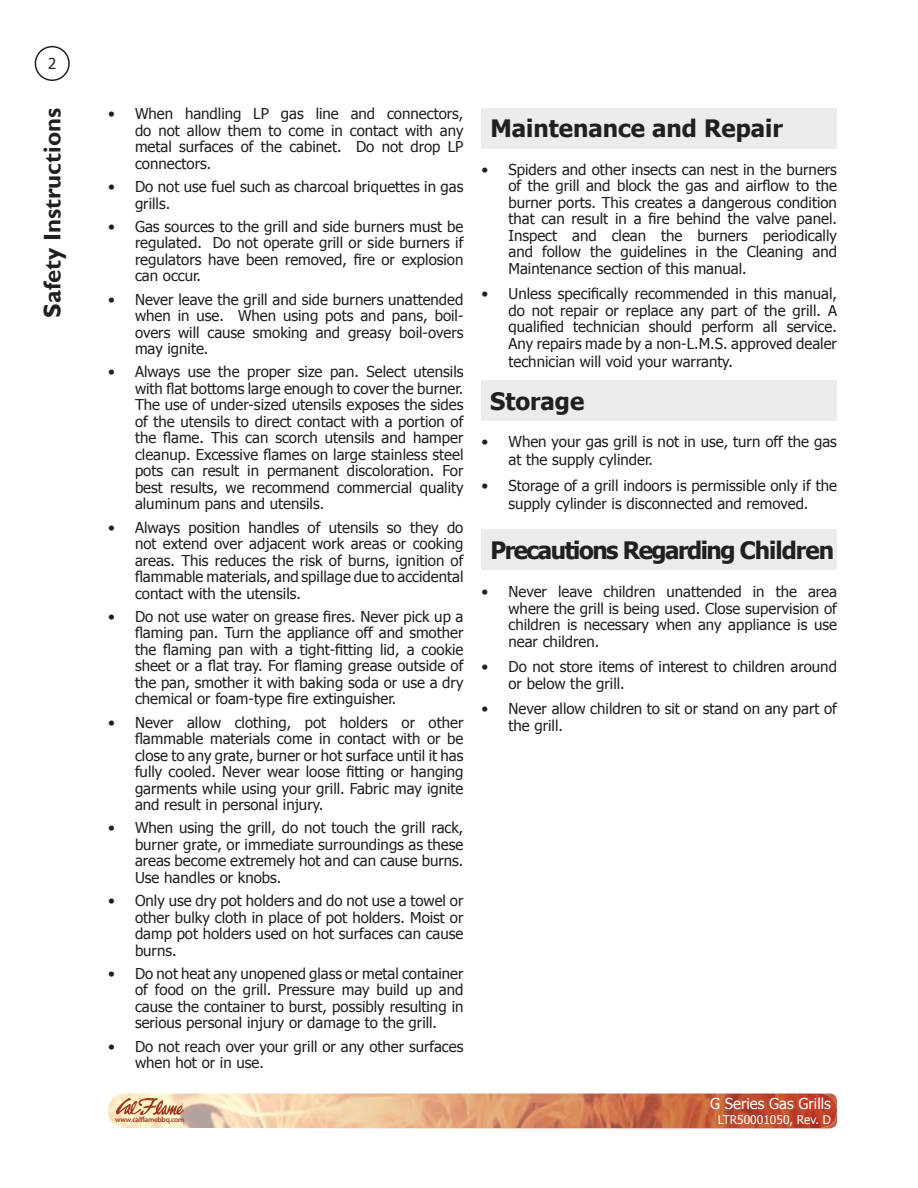
<style>
.page{position:relative;width:918px;height:1188px;background:#fff}
.page>*{position:absolute;margin:0;border:0;box-sizing:border-box;transform-origin:0 0}
.t1{font:700 24px "Tahoma";letter-spacing:-.06em;color:#231f20}
.t2{font:700 24px "Tahoma";color:#231f20}
.t3{font:700 24px "Gill Sans";color:#231f20}
.t4{font:15px/16.5px "Tahoma";color:#231f20;text-align:justify}
.t5{font:15px "Tahoma";color:#fff}
.t6{font:12px "Tahoma";color:#fff}
.t7{font:600 7.35px "Myriad Pro";letter-spacing:-.03em;color:#9e3a21}
</style>
<div class="page">
<svg style="left:108px;top:1094px;width:729px;height:34px;background:#db9a76"></svg>
<svg style="left:35px;top:46px;width:35px;height:35px"></svg>
<div style="left:482px;top:108px;width:355px;height:40px;background:#ececee"></div>
<div style="left:482px;top:380px;width:355px;height:41px;background:#ececee"></div>
<div style="left:482px;top:529px;width:355px;height:41px;background:#ececee"></div>
<p class="t4" style="left:48px;top:54px;width:10px">2</p>
<h1 class="t3" style="left:38px;top:318px;width:211px;rotate:-90deg">Safety Instructions</h1>
<p class="t4" style="left:135px;top:105px;width:330px;text-indent:-27px">• When handling LP gas line and connectors, do not allow them to come in contact with any metal surfaces of the cabinet. Do not drop LP connectors.</p>
<p class="t4" style="left:135px;top:178px;width:330px;text-indent:-27px">• Do not use fuel such as charcoal briquettes in gas grills.</p>
<p class="t4" style="left:135px;top:218px;width:330px;text-indent:-27px">• Gas sources to the grill and side burners must be regulated. Do not operate grill or side burners if regulators have been removed, fire or explosion can occur.</p>
<p class="t4" style="left:135px;top:290px;width:330px;text-indent:-27px">• Never leave the grill and side burners unattended when in use. When using pots and pans, boil&shy;overs will cause smoking and greasy boil-overs may ignite.</p>
<p class="t4" style="left:135px;top:363px;width:330px;text-indent:-27px">• Always use the proper size pan. Select utensils with flat bottoms large enough to cover the burner.<br>The use of under-sized utensils exposes the sides of the utensils to direct contact with a portion of the flame. This can scorch utensils and hamper cleanup. Excessive flames on large stainless steel pots can result in permanent discoloration. For best results, we recommend commercial quality aluminum pans and utensils.</p>
<p class="t4" style="left:135px;top:518px;width:330px;text-indent:-27px">• Always position handles of utensils so they do not extend over adjacent work areas or cooking areas. This reduces the risk of burns, ignition of flammable materials, and spillage due to accidental contact with the utensils.</p>
<p class="t4" style="left:135px;top:608px;width:330px;text-indent:-27px">• Do not use water on grease fires. Never pick up a flaming pan. Turn the appliance off and smother the flaming pan with a tight-fitting lid, a cookie sheet or a flat tray. For flaming grease outside of the pan, smother it with baking soda or use a dry chemical or foam-type fire extinguisher.</p>
<p class="t4" style="left:135px;top:713px;width:330px;text-indent:-27px">• Never allow clothing, pot holders or other flammable materials come in contact with or be close to any grate, burner or hot surface until it has fully cooled. Never wear loose fitting or hanging garments while using your grill. Fabric may ignite and result in personal injury.</p>
<p class="t4" style="left:135px;top:819px;width:330px;text-indent:-27px">• When using the grill, do not touch the grill rack, burner grate, or immediate surroundings as these areas become extremely hot and can cause burns.<br>Use handles or knobs.</p>
<p class="t4" style="left:135px;top:892px;width:330px;text-indent:-27px">• Only use dry pot holders and do not use a towel or other bulky cloth in place of pot holders. Moist or damp pot holders used on hot surfaces can cause burns.</p>
<p class="t4" style="left:135px;top:965px;width:330px;text-indent:-27px">• Do not heat any unopened glass or metal container of food on the grill. Pressure may build up and cause the container to burst, possibly resulting in serious personal injury or damage to the grill.</p>
<p class="t4" style="left:135px;top:1037px;width:330px;text-indent:-27px">• Do not reach over your grill or any other surfaces when hot or in use.</p>
<p class="t7" style="left:115px;top:1115px;width:71px">www.calflamebbq.com</p>
<h1 class="t2" style="left:490px;top:112px;width:294px">Maintenance and Repair</h1>
<p class="t4" style="left:508px;top:160px;width:330px;text-indent:-27px">• Spiders and other insects can nest in the burners of the grill and block the gas and airflow to the burner ports. This creates a dangerous condition that can result in a fire behind the valve panel.<br>Inspect and clean the burners periodically and follow the guidelines in the Cleaning and Maintenance section of this manual.</p>
<p class="t4" style="left:508px;top:285px;width:330px;text-indent:-27px">• Unless specifically recommended in this manual, do not repair or replace any part of the grill. A qualified technician should perform all service.<br>Any repairs made by a non-L.M.S. approved dealer</p>
<p class="t4" style="left:508px;top:352px;width:226px">technician will void your warranty.</p>
<h1 class="t2" style="left:490px;top:384px;width:96px">Storage</h1>
<p class="t4" style="left:508px;top:432px;width:330px;line-height:18px;text-indent:-27px">• When your gas grill is not in use, turn off the gas at the supply cylinder.</p>
<p class="t4" style="left:482px;top:476px;width:357px;line-height:18px;text-align:center">• Storage of a grill indoors is permissible only if the supply cylinder is disconnected and removed.</p>
<h1 class="t1" style="left:490px;top:533px;width:345px">Precautions Regarding Children</h1>
<p class="t4" style="left:508px;top:583px;width:330px;text-indent:-27px">• Never leave children unattended in the area where the grill is being used. Close supervision of children is necessary when any appliance is use near children.</p>
<p class="t4" style="left:508px;top:658px;width:330px;text-indent:-27px">• Do not store items of interest to children around or below the grill.</p>
<p class="t4" style="left:508px;top:700px;width:330px;text-indent:-27px">• Never allow children to sit or stand on any part of the grill.</p>
<p class="t5" style="left:710px;top:1094px;width:122px">G Series Gas Grills</p>
<p class="t6" style="left:718px;top:1112px;width:115px">LTR50001050, Rev. D</p>
</div>
